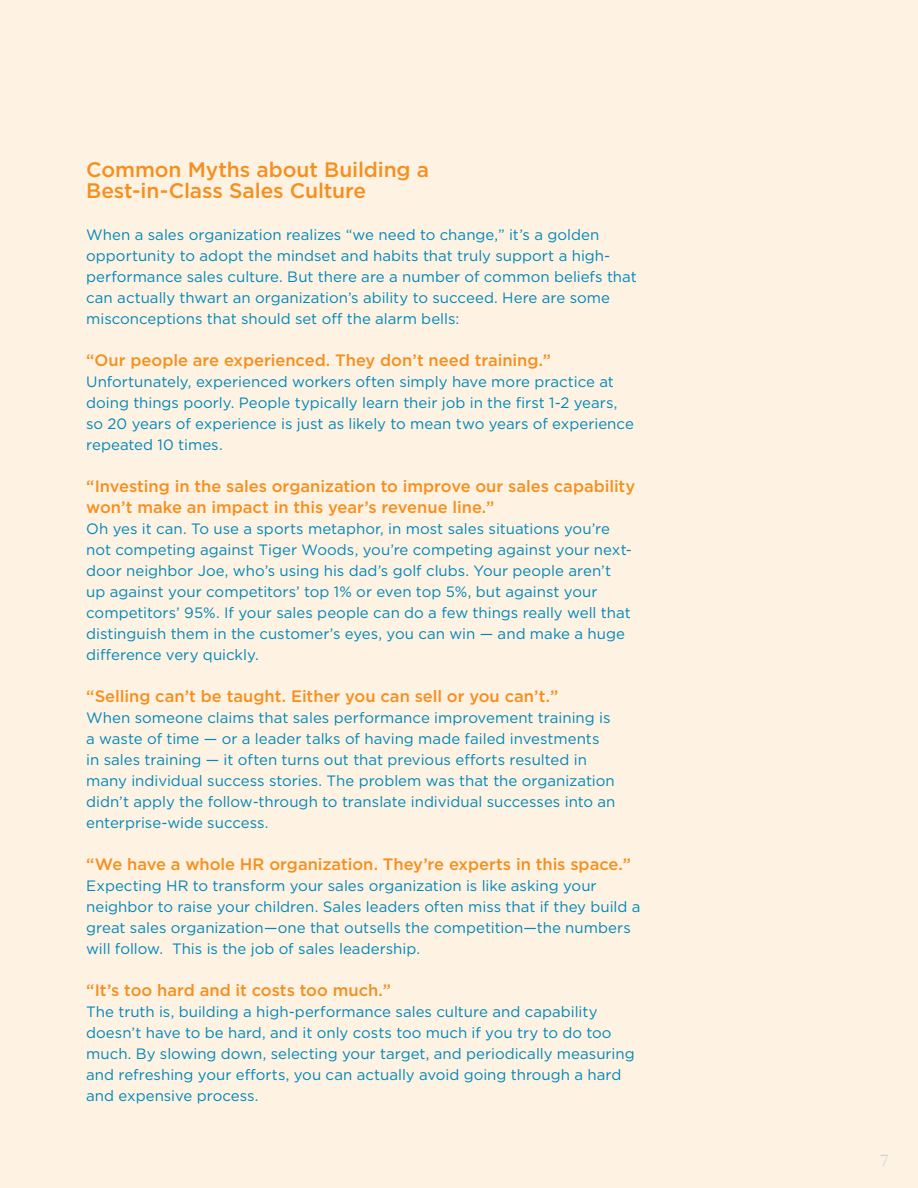
<style>
.page{position:relative;width:918px;height:1188px;background:#fff}
.page>*{position:absolute;margin:0;border:0;box-sizing:border-box;transform-origin:0 0}
.t1{font:500 21px/21px "Gotham";letter-spacing:-.005em;color:#f68f1e}
.t2{font:18px "Bembo Std";color:#d1d2d4}
.t3{font:500 16.5px/21px "Gotham";color:#f68f1e}
.t4{font:15px/21px "Gotham";color:#0088b8}
</style>
<div class="page">
<div style="left:0;top:1px;width:918px;height:1187px;background:#fef2e3"></div>
<h1 class="t1" style="left:86px;top:158px;width:344px">Common Myths about Building a<br>Best-in-Class Sales Culture</h1>
<p class="t4" style="left:86px;top:224px;width:552px">When a sales organization realizes “we need to change,” it’s a golden opportunity to adopt the mindset and habits that truly support a high&shy;performance sales culture. But there are a number of common beliefs that can actually thwart an organization’s ability to succeed. Here are some misconceptions that should set off the alarm bells:</p>
<p class="t3" style="left:86px;top:349px;width:466px">“Our people are experienced. They don’t need training.”</p>
<p class="t4" style="left:86px;top:371px;width:549px">Unfortunately, experienced workers often simply have more practice at doing things poorly. People typically learn their job in the first 1-2 years, so 20 years of experience is just as likely to mean two years of experience repeated 10 times.</p>
<p class="t3" style="left:86px;top:475px;width:551px">“Investing in the sales organization to improve our sales capability won’t make an impact in this year’s revenue line.”</p>
<p class="t4" style="left:86px;top:518px;width:547px">Oh yes it can. To use a sports metaphor, in most sales situations you’re not competing against Tiger Woods, you’re competing against your next&shy;door neighbor Joe, who’s using his dad’s golf clubs. Your people aren’t up against your competitors’ top 1% or even top 5%, but against your competitors’ 95%. If your sales people can do a few things really well that distinguish them in the customer’s eyes, you can win — and make a huge difference very quickly.</p>
<p class="t3" style="left:86px;top:685px;width:474px">“Selling can’t be taught. Either you can sell or you can’t.”</p>
<p class="t4" style="left:86px;top:707px;width:531px">When someone claims that sales performance improvement training is a waste of time — or a leader talks of having made failed investments in sales training — it often turns out that previous efforts resulted in many individual success stories. The problem was that the organization didn’t apply the follow-through to translate individual successes into an enterprise-wide success.</p>
<p class="t3" style="left:86px;top:853px;width:546px">“We have a whole HR organization. They’re experts in this space.”</p>
<p class="t4" style="left:86px;top:875px;width:556px">Expecting HR to transform your sales organization is like asking your neighbor to raise your children. Sales leaders often miss that if they build a great sales organization—one that outsells the competition—the numbers will follow. This is the job of sales leadership.</p>
<p class="t3" style="left:86px;top:979px;width:306px">“It’s too hard and it costs too much.”</p>
<p class="t4" style="left:86px;top:1001px;width:550px">The truth is, building a high-performance sales culture and capability doesn’t have to be hard, and it only costs too much if you try to do too much. By slowing down, selecting your target, and periodically measuring and refreshing your efforts, you can actually avoid going through a hard and expensive process.</p>
<p class="t2" style="left:880px;top:1150px;width:10px">7</p>
</div>
